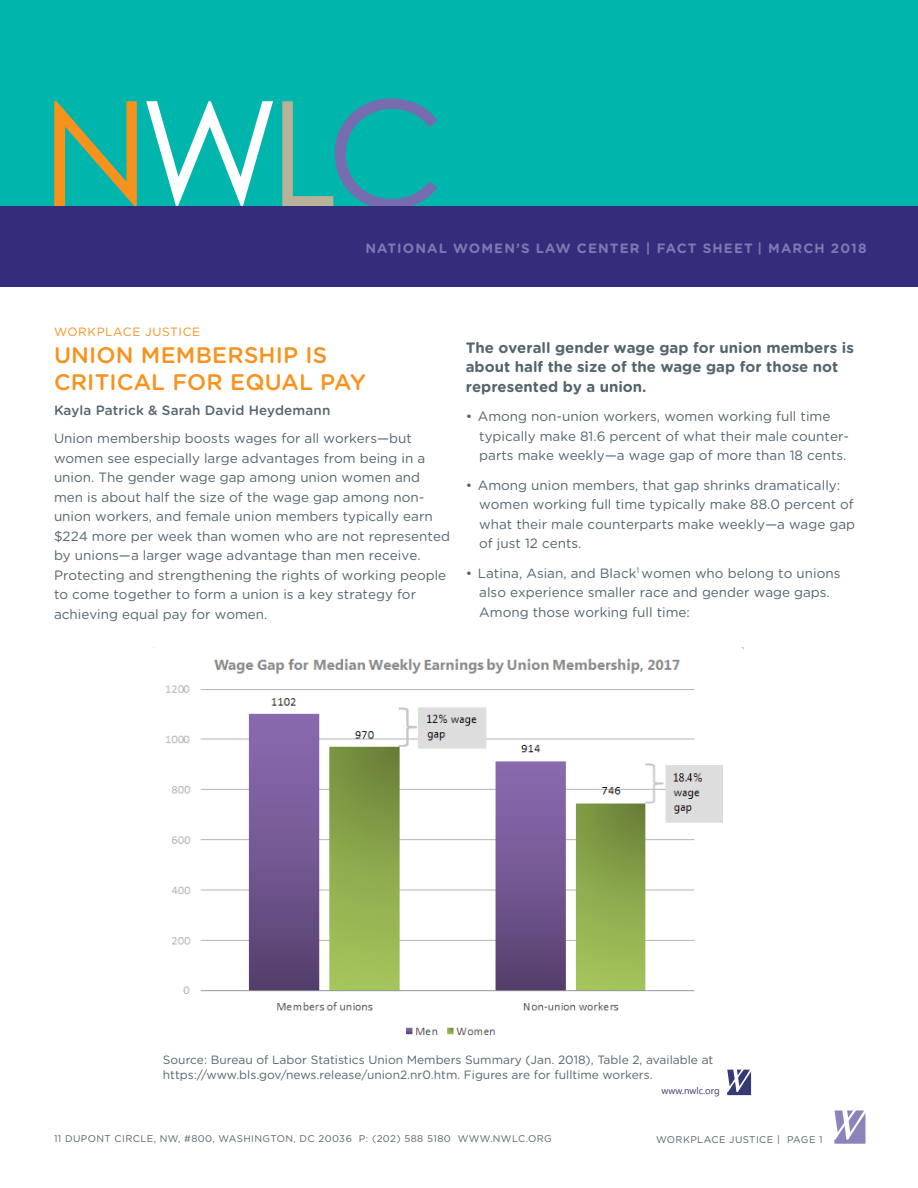
<style>
.page{position:relative;width:918px;height:1188px;background:#fff}
.page>*{position:absolute;margin:0;border:0;box-sizing:border-box;transform-origin:0 0}
.Main_Headline{font:500 22.5px "Gotham Rounded";letter-spacing:.01em;color:#f7931d}
.Regular_Body_Copy{font:700 15px/19.5px "Gotham Rounded";color:#53656e}
.Regular_Body_Copy-2{font:13.5px/19.5px "Gotham Rounded";color:#53656e}
.FS_nwlc_Header_Date{font:700 13.5px "Gotham Rounded";letter-spacing:.08em;color:#8077b4}
.Authors_Line{font:500 13.5px "Gotham Rounded";letter-spacing:.01em;color:#53656e}
.Source{font:12px/15px "Gotham Rounded";color:#53656e}
.Issue_Header{font:12px "Gotham Rounded";letter-spacing:.05em;color:#f7931d}
.t1{font:9.75px "Gotham Rounded";letter-spacing:.04em;color:#53656e}
.t2{font:9.6px "Segoe UI";color:#363a74}
</style>
<div class="page">
<svg style="left:834px;top:1110px;width:32px;height:34px"></svg>
<div style="left:0;top:0;width:918px;height:287px;background:#00b5ac"></div>
<svg style="left:282px;top:99px;width:156px;height:107px"></svg>
<svg style="left:146px;top:101px;width:127px;height:105px"></svg>
<svg style="left:54px;top:101px;width:83px;height:105px"></svg>
<div style="left:0;top:206px;width:918px;height:81px;background:#332d7b"></div>
<svg style="left:727px;top:1070px;width:24px;height:25px"></svg>
<img style="left:165px;top:648px;width:579px;height:388px">
<p class="FS_nwlc_Header_Date" style="left:365px;top:238px;width:503px">NATIONAL WOMEN’S LAW CENTER | FACT SHEET | MARCH 2018</p>
<p class="Issue_Header" style="left:54px;top:323px;width:148px">WORKPLACE JUSTICE</p>
<p class="Main_Headline" style="left:54px;top:339px;width:275px">UNION MEMBERSHIP IS</p>
<p class="Main_Headline" style="left:54px;top:366px;width:313px">CRITICAL FOR EQUAL PAY</p>
<p class="Authors_Line" style="left:54px;top:401px;width:278px">Kayla Patrick &amp; Sarah David Heydemann</p>
<p class="Regular_Body_Copy-2" style="left:54px;top:428px;width:398px">Union membership boosts wages for all workers—but women see especially large advantages from being in a union. The gender wage gap among union women and men is about half the size of the wage gap among non&shy;union workers, and female union members typically earn $224 more per week than women who are not represented by unions—a larger wage advantage than men receive.<br>Protecting and strengthening the rights of working people to come together to form a union is a key strategy for achieving equal pay for women.</p>
<p class="Regular_Body_Copy" style="left:466px;top:337px;width:390px">The overall gender wage gap for union members is about half the size of the wage gap for those not represented by a union.</p>
<p class="Regular_Body_Copy-2" style="left:479px;top:406px;width:371px;text-indent:-14px">• Among non-union workers, women working full time typically make 81.6 percent of what their male counter&shy;parts make weekly—a wage gap of more than 18 cents.</p>
<p class="Regular_Body_Copy-2" style="left:479px;top:474px;width:377px;text-indent:-14px">• Among union members, that gap shrinks dramatically: women working full time typically make 88.0 percent of what their male counterparts make weekly—a wage gap of just 12 cents.</p>
<p class="Regular_Body_Copy-2" style="left:479px;top:562px;width:363px;text-indent:-14px">• Latina, Asian, and Black<sup>1</sup> women who belong to unions also experience smaller race and gender wage gaps.<br>Among those working full time:</p>
<p class="Source" style="left:163px;top:1052px;width:552px">Source: Bureau of Labor Statistics Union Members Summary (Jan. 2018), Table 2, available at https://www.bls.gov/news.release/union2.nr0.htm. Figures are for fulltime workers.</p>
<p class="t2" style="left:662px;top:1084px;width:60px">www.nwlc.org</p>
<p class="t1" style="left:54px;top:1132px;width:499px">11 DUPONT CIRCLE, NW, #800, WASHINGTON, DC 20036 P: (202) 588 5180 WWW.NWLC.ORG</p>
<p class="t1" style="left:656px;top:1133px;width:168px">WORKPLACE JUSTICE | PAGE 1</p>
</div>
